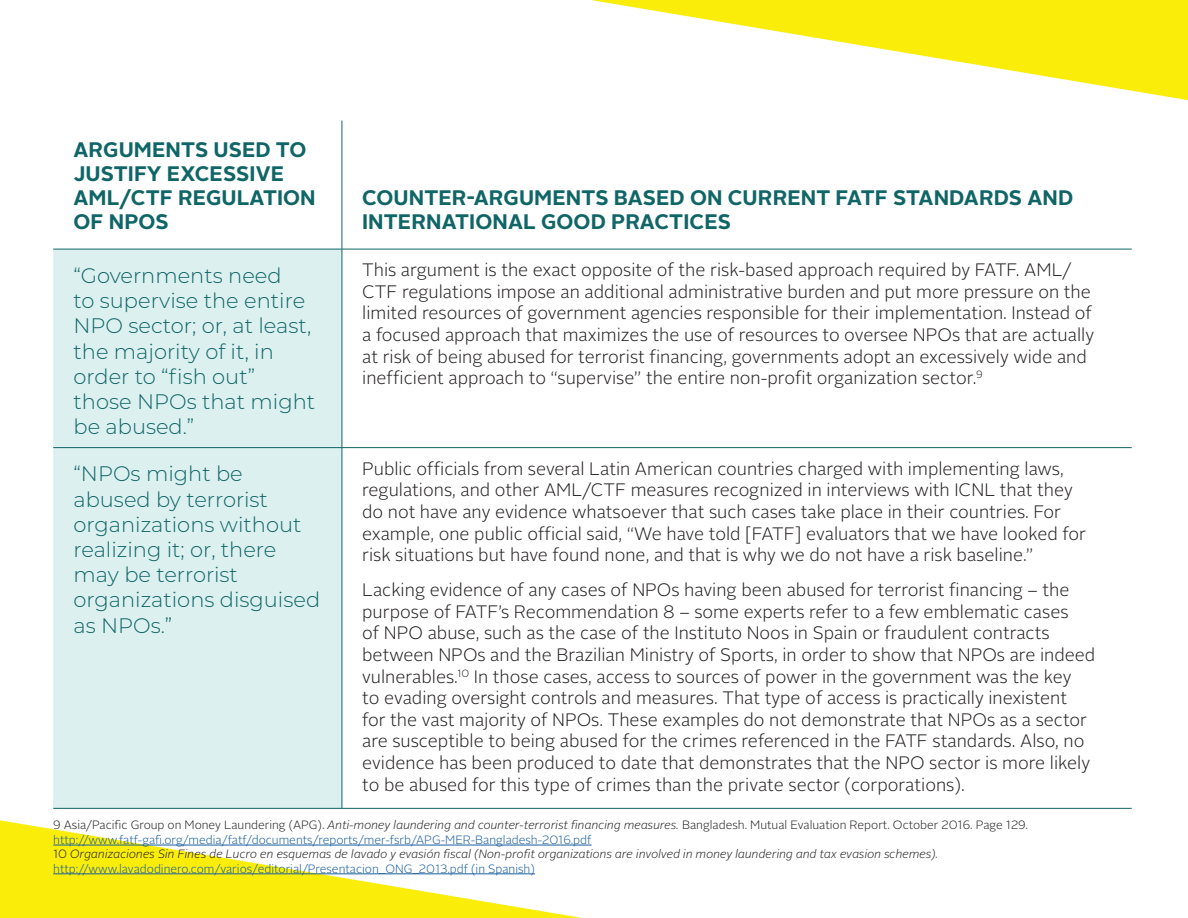
<style>
.page{position:relative;width:1188px;height:918px;background:#fff}
.page>*{position:absolute;margin:0;border:0;box-sizing:border-box;transform-origin:0 0}
.quote{font:300 21px/25.2px "Montserrat";color:#106566}
.Header2{font:700 21px/24px "Alright Sans";letter-spacing:.005em;color:#106566}
.body{font:300 18px/21.6px "Alright Sans";color:#231f20}
.footnote{font:300 12px/14.4px "Alright Sans";color:#231f20}
.footnote-2{font:italic 300 12px/14.4px "Alright Sans";color:#231f20}
.s1{font-style:italic}
.s2{color:#175d9e}
.s3{font-style:normal}
.s4{font-style:normal;color:#175d9e}
</style>
<div class="page">
<img style="left:0;top:0;width:1188px;height:918px">
<div style="left:53px;top:250px;width:289px;height:558px;background:#dcf0f0"></div>
<hr style="left:53px;top:447px;width:289px;height:1px;background:#106566">
<hr style="left:342px;top:447px;width:790px;height:1px;background:#106566">
<hr style="left:53px;top:808px;width:289px;height:1px;background:#106566">
<hr style="left:342px;top:808px;width:790px;height:1px;background:#106566">
<hr style="left:342px;top:121px;width:1px;height:128px;background:#106566">
<hr style="left:53px;top:249px;width:289px;height:1px;background:#106566">
<hr style="left:342px;top:249px;width:790px;height:1px;background:#106566">
<hr style="left:342px;top:448px;width:1px;height:360px;background:#106566">
<hr style="left:342px;top:249px;width:1px;height:198px;background:#106566">
<hr style="left:53px;top:845px;width:539px;height:1px;background:#175d9e">
<hr style="left:53px;top:874px;width:482px;height:1px;background:#175d9e">
<div style="left:42px;top:812px;width:130px;height:7px;background:#fff"></div>
<div style="left:53px;top:799px;width:120px;height:6px;background:#dcf0f0"></div>
<p class="Header2" style="left:74px;top:138px;width:244px">ARGUMENTS USED TO<br>JUSTIFY EXCESSIVE<br>AML/CTF REGULATION<br>OF NPOS</p>
<p class="Header2" style="left:362px;top:186px;width:713px">COUNTER-ARGUMENTS BASED ON CURRENT FATF STANDARDS AND<br>INTERNATIONAL GOOD PRACTICES</p>
<p class="quote" style="left:74px;top:262px;width:243px">“Governments need<br>to supervise the entire<br>NPO sector; or, at least, the majority of it, in order to “fish out” those NPOs that might be abused.”</p>
<p class="body" style="left:362px;top:260px;width:733px">This argument is the exact opposite of the risk-based approach required by FATF. AML/ CTF regulations impose an additional administrative burden and put more pressure on the limited resources of government agencies responsible for their implementation. Instead of a focused approach that maximizes the use of resources to oversee NPOs that are actually at risk of being abused for terrorist financing, governments adopt an excessively wide and inefficient approach to “supervise” the entire non-profit organization sector.<sup>9</sup></p>
<p class="quote" style="left:74px;top:461px;width:248px">“NPOs might be abused by terrorist organizations without realizing it; or, there may be terrorist organizations disguised as NPOs.”</p>
<p class="body" style="left:362px;top:458px;width:725px">Public officials from several Latin American countries charged with implementing laws, regulations, and other AML/CTF measures recognized in interviews with ICNL that they do not have any evidence whatsoever that such cases take place in their countries. For example, one public official said, “We have told [FATF] evaluators that we have looked for risk situations but have found none, and that is why we do not have a risk baseline.”</p>
<p class="body" style="left:362px;top:580px;width:735px">Lacking evidence of any cases of NPOs having been abused for terrorist financing – the purpose of FATF’s Recommendation 8 – some experts refer to a few emblematic cases<br>of NPO abuse, such as the case of the Instituto Noos in Spain or fraudulent contracts between NPOs and the Brazilian Ministry of Sports, in order to show that NPOs are indeed vulnerables.<sup>10</sup> In those cases, access to sources of power in the government was the key<br>to evading oversight controls and measures. That type of access is practically inexistent<br>for the vast majority of NPOs. These examples do not demonstrate that NPOs as a sector are susceptible to being abused for the crimes referenced in the FATF standards. Also, no evidence has been produced to date that demonstrates that the NPO sector is more likely to be abused for this type of crimes than the private sector (corporations).</p>
<p class="footnote" style="left:53px;top:818px;width:976px">9 Asia/Pacific Group on Money Laundering (APG). <span class="s1">Anti-money laundering and counter-terrorist financing measures.</span> Bangladesh. Mutual Evaluation Report. October 2016. Page 129. <span class="s2">http://www.fatf-gafi.org/media/fatf/documents/reports/mer-fsrb/APG-MER-Bangladesh-2016.pdf</span></p>
<p class="footnote-2" style="left:53px;top:847px;width:887px"><span class="s3">10</span> Organizaciones Sin Fines de Lucro en esquemas de lavado y evasión fiscal (Non-profit organizations are involved in money laundering and tax evasion schemes). <span class="s4">http://www.lavadodinero.com/varios/editorial/Presentacion_ONG_2013.pdf (in Spanish)</span></p>
</div>
